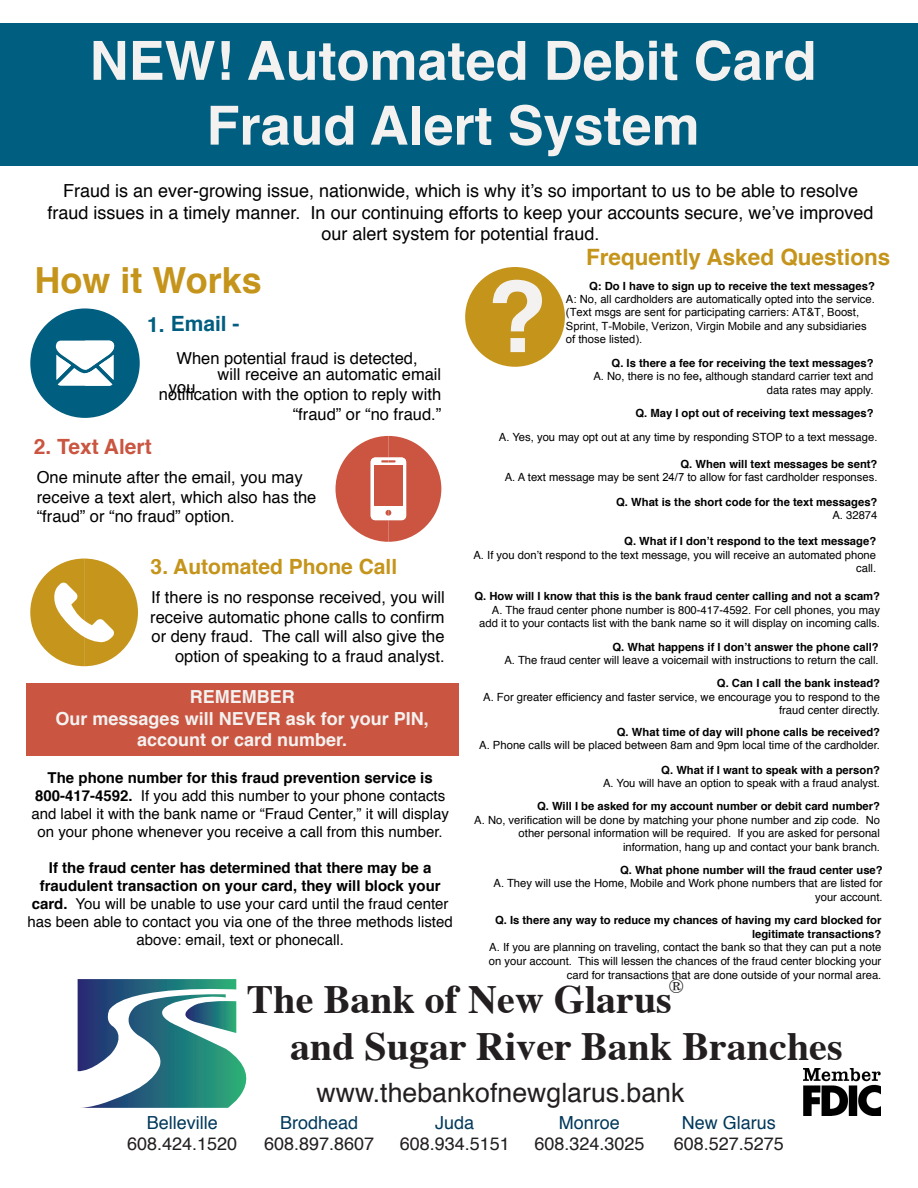
<style>
.page{position:relative;width:918px;height:1188px;background:#fff}
.page>*{position:absolute;margin:0;border:0;box-sizing:border-box;transform-origin:0 0}
.t1{font:700 99.6px "Helvetica";color:#f3f2f0}
.t2{font:700 54px/64.8px "Helvetica";color:#f3f2f0;text-align:center}
.t3{font:700 40.05px/47.8px "Times";color:#231f20}
.t4{font:700 36px "Helvetica";color:#c5941b}
.t5{font:26.7px "Helvetica";color:#231f20}
.t6{font:700 22.5px "Helvetica";color:#c5941b}
.t7{font:700 21px "Helvetica";color:#c5941b}
.t8{font:700 21px "Helvetica";color:#ca5541}
.t9{font:700 21px "Helvetica";color:#005e80}
.t10{font:19.95px "Times";color:#231f20}
.t11{font:18px/21.6px "Helvetica";color:#000;text-align:center}
.t12{font:700 18px/21.6px "Helvetica";color:#f3f2f0;text-align:center}
.t13{font:18px "Helvetica";color:#231f20}
.t14{font:18px "Helvetica";color:#00385b}
.t15{font:16.5px/19.8px "Helvetica";color:#000}
.t16{font:15px/18px "Helvetica";color:#000;text-align:center}
.t17{font:11.25px/13.5px "Helvetica";color:#000;text-align:right}
.t18{font:700 11.25px/13.5px "Helvetica";color:#000;text-align:right}
.t19{font:11.25px/13.5px "Arial";color:#000}
.s1{font-weight:700}
.s2{font-family:"Helvetica"}
.s3{font-family:"Arial"}
</style>
<div class="page">
<div style="left:26px;top:683px;width:433px;height:72px;background:#ca5541"></div>
<div style="left:0;top:24px;width:918px;height:142px;background:#005e80"></div>
<svg style="left:336px;top:436px;width:105px;height:106px"></svg>
<svg style="left:30px;top:559px;width:108px;height:107px"></svg>
<svg style="left:30px;top:308px;width:110px;height:110px"></svg>
<svg style="left:78px;top:979px;width:169px;height:129px"></svg>
<img style="left:804px;top:1068px;width:77px;height:48px">
<div style="left:465px;top:267px;width:100px;height:100px;background:#c5941b;border-radius:50%"></div>
<h2 class="t2" style="left:90px;top:29px;width:729px">NEW! Automated Debit Card<br>Fraud Alert System</h2>
<p class="t11" style="left:48px;top:181px;width:828px">Fraud is an ever-growing issue, nationwide, which is why it’s so important to us to be able to resolve fraud issues in a timely manner. In our continuing efforts to keep your accounts secure, we’ve improved our alert system for potential fraud.</p>
<h3 class="t6" style="left:586px;top:239px;width:306px">Frequently Asked Questions</h3>
<h3 class="t4" style="left:34px;top:251px;width:229px">How it Works</h3>
<h1 class="t1" style="left:487px;top:237px;width:62px">?</h1>
<p class="t18" style="left:589px;top:279px;width:287px">Q: Do I have to sign up to receive the text messages?</p>
<p class="t17" style="left:566px;top:293px;width:310px">A: No, all cardholders are automatically opted into the service.</p>
<p class="t19" style="left:566px;top:305px;width:302px">(Text msgs are sent for participating carriers: AT&amp;T, Boost,<br>Sprint, T-Mobile, Verizon, Virgin Mobile and any subsidiaries of those listed).</p>
<p class="t17" style="left:593px;top:356px;width:282px"><span class="s1">Q. Is there a fee for receiving the text messages?<br></span>A. No, there is no fee<span class="s1">,</span> although standard carrier text and data rates may apply.</p>
<p class="t18" style="left:635px;top:406px;width:240px">Q. May I opt out of receiving text messages?</p>
<p class="t17" style="left:499px;top:430px;width:380px">A. Yes, you may opt out at any time by responding STOP to a text message.</p>
<p class="t18" style="left:681px;top:457px;width:198px">Q. When will text messages be sent?</p>
<p class="t19" style="left:505px;top:470px;width:374px"><span class="s2">A. A text message</span> may <span class="s2">be sent</span> 24/7 to allow for fast cardholder responses<span class="s2">.</span></p>
<p class="t18" style="left:616px;top:495px;width:263px">Q. What is the short code for the text messages?</p>
<p class="t17" style="left:832px;top:509px;width:47px">A. 32874</p>
<p class="t18" style="left:624px;top:535px;width:253px">Q. What if I don’t respond to the text message?</p>
<p class="t17" style="left:473px;top:548px;width:404px">A. If you don’t respond to the text message, you will receive an automated phone call.</p>
<p class="t18" style="left:474px;top:590px;width:407px">Q. How will I know that this is the bank fraud center calling and not a scam?</p>
<p class="t17" style="left:479px;top:604px;width:402px">A. The fraud center phone number is 800-417-4592. For cell phones, you may add it to your contacts list with the bank name so it will display on incoming calls.</p>
<p class="t18" style="left:613px;top:640px;width:268px">Q. What happens if I don’t answer the phone call?</p>
<p class="t17" style="left:504px;top:654px;width:376px">A. The fraud center will leave a voicemail with instructions to return the call.</p>
<p class="t18" style="left:717px;top:677px;width:165px">Q. Can I call the bank instead?</p>
<p class="t17" style="left:483px;top:690px;width:398px">A. For greater efficiency and faster service, we encourage you to respond to the fraud center directly.</p>
<p class="t18" style="left:617px;top:725px;width:265px">Q. What time of day will phone calls be received?</p>
<p class="t17" style="left:479px;top:739px;width:402px">A. Phone calls will be placed between 8am and 9pm local time of the cardholder.</p>
<p class="t18" style="left:661px;top:763px;width:220px">Q. What if I want to speak with a person?</p>
<p class="t17" style="left:603px;top:777px;width:279px">A. You will have an option to speak with a fraud analyst.</p>
<p class="t18" style="left:537px;top:800px;width:345px">Q. Will I be asked for my account number or debit card number?</p>
<p class="t17" style="left:474px;top:813px;width:407px">A. No, verification will be done by matching your phone number and zip code. No other personal information will be required. If you are asked for personal information, hang up and contact your bank branch.</p>
<p class="t18" style="left:620px;top:863px;width:264px">Q. What phone number will the fraud center use?</p>
<p class="t17" style="left:494px;top:877px;width:391px">A. They will use the Home, Mobile and Work phone numbers that are listed for your account.</p>
<p class="t18" style="left:495px;top:913px;width:388px">Q. Is there any way to reduce my chances of having my card blocked for legitimate transactions?</p>
<p class="t17" style="left:489px;top:941px;width:394px;text-align:left">A. If you are planning on traveling, contact the bank so that they can put a note on your account. This will lessen the chances of the fraud center blocking your</p>
<p class="t17" style="left:567px;top:969px;width:316px">card for transactions that are done outside of your normal area.</p>
<h3 class="t9" style="left:147px;top:307px;width:94px">1. Email -</h3>
<h3 class="t15" style="left:169px;top:345px;width:250px;line-height:28.5px;text-indent:8px">When potential fraud is detected, you</h3>
<h3 class="t15" style="left:159px;top:365px;width:284px;text-align:right">will receive an automatic email notification with the option to reply with “fraud” or “no fraud.”</h3>
<h3 class="t8" style="left:34px;top:430px;width:119px">2. Text Alert</h3>
<h3 class="t15" style="left:37px;top:468px;width:281px">One minute after the email, you <span class="s3">may </span>receive a text alert, which also has the “fraud” or “no fraud” option.</h3>
<h3 class="t7" style="left:151px;top:550px;width:248px">3. Automated Phone Call</h3>
<h3 class="t15" style="left:150px;top:588px;width:296px;text-align:right">If there is no response received, you will receive automatic phone calls to confirm or deny fraud. The call will also give the option of speaking to a fraud analyst.</h3>
<h3 class="t12" style="left:56px;top:686px;width:375px">REMEMBER<br>Our messages will NEVER ask for your PIN, account or card number.</h3>
<h3 class="t16" style="left:31px;top:769px;width:419px"><span class="s1">The phone number for this fraud prevention service is 800-417-4592.</span> If you add this number to your phone contacts and label it with the bank name or “Fraud Center,” it will display on your phone whenever you receive a call from this number.</h3>
<p class="t16" style="left:28px;top:859px;width:427px"><span class="s1">If the fraud center has determined that there may be a fraudulent transaction on your card, they will block your card.</span> You will be unable to use your card until the fraud center has been able to contact you via one of the three methods listed above: email, text or phonecall.</p>
<h3 class="t10" style="left:669px;top:967px;width:17px">®</h3>
<h3 class="t3" style="left:290px;top:971px;width:554px;text-indent:-43px">The Bank of New Glarus<br>and Sugar River Bank Branches</h3>
<h3 class="t14" style="left:147px;top:1108px;width:73px">Belleville</h3>
<h3 class="t13" style="left:127px;top:1130px;width:112px">608.424.1520</h3>
<h3 class="t5" style="left:317px;top:1072px;width:369px">www.thebankofnewglarus.bank</h3>
<h3 class="t14" style="left:280px;top:1108px;width:80px">Brodhead</h3>
<h3 class="t13" style="left:264px;top:1130px;width:112px">608.897.8607</h3>
<h3 class="t14" style="left:435px;top:1108px;width:41px">Juda</h3>
<h3 class="t13" style="left:400px;top:1130px;width:112px">608.934.5151</h3>
<h3 class="t14" style="left:559px;top:1108px;width:63px">Monroe</h3>
<h3 class="t13" style="left:534px;top:1130px;width:112px">608.324.3025</h3>
<h3 class="t14" style="left:682px;top:1108px;width:96px">New Glarus</h3>
<h3 class="t13" style="left:674px;top:1130px;width:112px">608.527.5275</h3>
</div>
